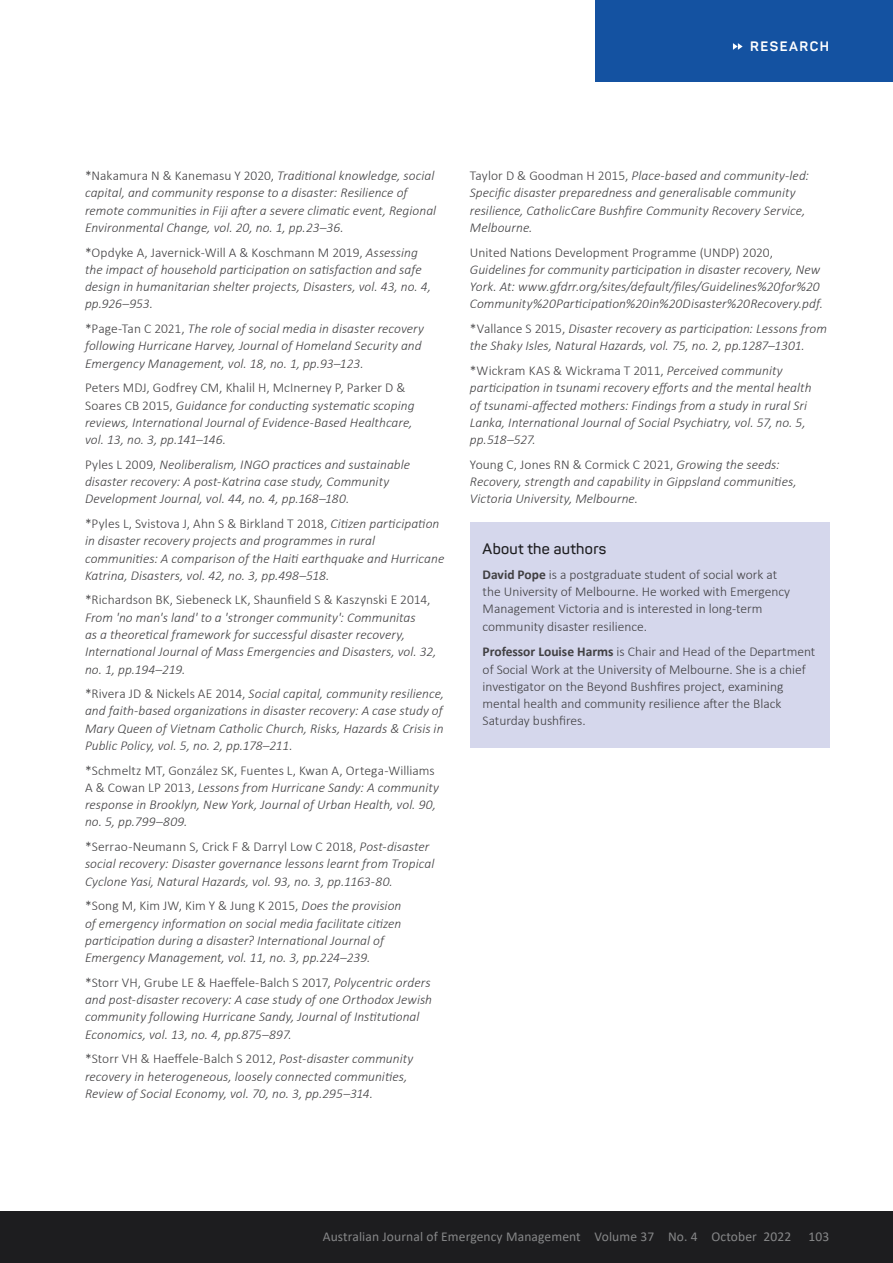
<style>
.page{position:relative;width:893px;height:1263px;background:#fff}
.page>*{position:absolute;margin:0;border:0;box-sizing:border-box;transform-origin:0 0}
.t1{font:600 15px "Panton";letter-spacing:.02em;color:#1d1d1f}
.t2{font:italic 300 13.5px/17.2px "Calibri";letter-spacing:.005em;color:#414042}
.t3{font:300 13.5px/17.2px "Calibri";color:#414042}
.t4{font:13.5px "Calibri";letter-spacing:.01em;color:#868788}
.t5{font:700 13.5px "Panton";letter-spacing:.11em;color:#fff}
.s1{font-style:normal}
.s2{font-weight:700}
</style>
<div class="page">
<div style="left:596px;top:0;width:297px;height:81px;background:#1452a1"></div>
<svg style="left:733px;top:43px;width:10px;height:7px"></svg>
<div style="left:0;top:1212px;width:893px;height:51px;background:#1d1d1f"></div>
<div style="left:470px;top:523px;width:359px;height:48px;background:#d5d7ec"></div>
<div style="left:470px;top:552px;width:359px;height:101px;background:#d5d7ec"></div>
<div style="left:470px;top:629px;width:359px;height:119px;background:#d5d7ec"></div>
<p class="t5" style="left:750px;top:38px;width:80px">RESEARCH</p>
<p class="t2" style="left:85px;top:167px;width:353px"><span class="s1">*Nakamura N &amp; Kanemasu Y 2020,</span> Traditional knowledge, social capital, and community response to a disaster: Resilience of remote communities in Fiji after a severe climatic event, Regional Environmental Change, vol. 20, no. 1, pp.23–36.</p>
<p class="t2" style="left:85px;top:243px;width:348px"><span class="s1">*Opdyke A, Javernick-Will A &amp; Koschmann M 2019,</span> Assessing the impact of household participation on satisfaction and safe design in humanitarian shelter projects, Disasters, vol. 43, no. 4, pp.926–953.</p>
<p class="t2" style="left:85px;top:320px;width:341px"><span class="s1">*Page-Tan C 2021,</span> The role of social media in disaster recovery following Hurricane Harvey, Journal of Homeland Security and<br>Emergency Management, vol. 18, no. 1, pp.93–123.</p>
<p class="t2" style="left:85px;top:379px;width:331px"><span class="s1">Peters MDJ, Godfrey CM, Khalil H, McInerney P, Parker D &amp; Soares CB 2015,</span> Guidance for conducting systematic scoping reviews, International Journal of Evidence-Based Healthcare, vol. 13, no. 3, pp.141–146.</p>
<p class="t2" style="left:85px;top:456px;width:327px"><span class="s1">Pyles L 2009,</span> Neoliberalism, INGO practices and sustainable disaster recovery: A post-Katrina case study, Community<br>Development Journal, vol. 44, no. 4, pp.168–180.</p>
<p class="t2" style="left:85px;top:515px;width:361px"><span class="s1">*Pyles L, Svistova J, Ahn S &amp; Birkland T 2018,</span> Citizen participation in disaster recovery projects and programmes in rural communities: A comparison of the Haiti earthquake and Hurricane Katrina, Disasters, vol. 42, no. 3, pp.498–518.</p>
<p class="t3" style="left:85px;top:591px;width:347px">*Richardson BK, Siebeneck LK, Shaunfield S &amp; Kaszynski E 2014,</p>
<p class="t2" style="left:85px;top:608px;width:353px">From 'no man's land' to a 'stronger community': Communitas<br>as a theoretical framework for successful disaster recovery, International Journal of Mass Emergencies and Disasters, vol. 32, no. 1, pp.194–219.</p>
<p class="t2" style="left:85px;top:685px;width:361px;text-align:justify"><span class="s1">*Rivera JD &amp; Nickels AE 2014,</span> Social capital, community resilience, and faith-based organizations in disaster recovery: A case study of Mary Queen of Vietnam Catholic Church, Risks, Hazards &amp; Crisis in Public Policy, vol. 5, no. 2, pp.178–211.</p>
<p class="t2" style="left:85px;top:761px;width:356px"><span class="s1">*Schmeltz MT, González SK, Fuentes L, Kwan A, Ortega-Williams A &amp; Cowan LP 2013,</span> Lessons from Hurricane Sandy: A community response in Brooklyn, New York, Journal of Urban Health, vol. 90, no. 5, pp.799–809.</p>
<p class="t2" style="left:85px;top:838px;width:351px"><span class="s1">*Serrao-Neumann S, Crick F &amp; Darryl Low C 2018,</span> Post-disaster social recovery: Disaster governance lessons learnt from Tropical<br>Cyclone Yasi, Natural Hazards, vol. 93, no. 3, pp.1163-80.</p>
<p class="t2" style="left:85px;top:897px;width:318px"><span class="s1">*Song M, Kim JW, Kim Y &amp; Jung K 2015,</span> Does the provision of emergency information on social media facilitate citizen participation during a disaster? International Journal of Emergency Management, vol. 11, no. 3, pp.224–239.</p>
<p class="t2" style="left:85px;top:973px;width:348px"><span class="s1">*Storr VH, Grube LE &amp; Haeffele-Balch S 2017,</span> Polycentric orders and post-disaster recovery: A case study of one Orthodox Jewish community following Hurricane Sandy, Journal of Institutional Economics, vol. 13, no. 4, pp.875–897.</p>
<p class="t2" style="left:85px;top:1050px;width:330px"><span class="s1">*Storr VH &amp; Haeffele-Balch S 2012,</span> Post-disaster community recovery in heterogeneous, loosely connected communities,<br>Review of Social Economy, vol. 70, no. 3, pp.295–314.</p>
<p class="t2" style="left:470px;top:167px;width:341px"><span class="s1">Taylor D &amp; Goodman H 2015,</span> Place-based and community-led:<br>Specific disaster preparedness and generalisable community resilience, CatholicCare Bushfire Community Recovery Service, Melbourne.</p>
<p class="t3" style="left:470px;top:243px;width:305px">United Nations Development Programme (UNDP) 2020,</p>
<p class="t2" style="left:470px;top:261px;width:355px">Guidelines for community participation in disaster recovery, New<br>York. At: www.gfdrr.org/sites/default/files/Guidelines%20for%20<br>Community%20Participation%20in%20Disaster%20Recovery.pdf.</p>
<p class="t2" style="left:470px;top:320px;width:359px"><span class="s1">*Vallance S 2015,</span> Disaster recovery as participation: Lessons from the Shaky Isles, Natural Hazards, vol. 75, no. 2, pp.1287–1301.</p>
<p class="t2" style="left:470px;top:362px;width:343px"><span class="s1">*Wickram KAS &amp; Wickrama T 2011,</span> Perceived community participation in tsunami recovery efforts and the mental health of tsunami-affected mothers: Findings from a study in rural Sri Lanka, International Journal of Social Psychiatry, vol. 57, no. 5, pp.518–527.</p>
<p class="t2" style="left:470px;top:456px;width:328px"><span class="s1">Young C, Jones RN &amp; Cormick C 2021,</span> Growing the seeds:<br>Recovery, strength and capability in Gippsland communities,<br>Victoria University, Melbourne.</p>
<p class="t1" style="left:483px;top:540px;width:125px">About the authors</p>
<p class="t3" style="left:483px;top:566px;width:309px"><span class="s2">David Pope</span> is a postgraduate student of social work at the University of Melbourne. He worked with Emergency Management Victoria and is interested in long-term community disaster resilience.</p>
<p class="t3" style="left:483px;top:643px;width:334px"><span class="s2">Professor Louise Harms</span> is Chair and Head of the Department of Social Work at the University of Melbourne. She is a chief investigator on the Beyond Bushfires project, examining mental health and community resilience after the Black Saturday bushfires.</p>
<p class="t4" style="left:323px;top:1227px;width:470px">Australian Journal of Emergency Management Volume 37 No. 4 October 2022</p>
<p class="t4" style="left:808px;top:1227px;width:22px">103</p>
</div>
